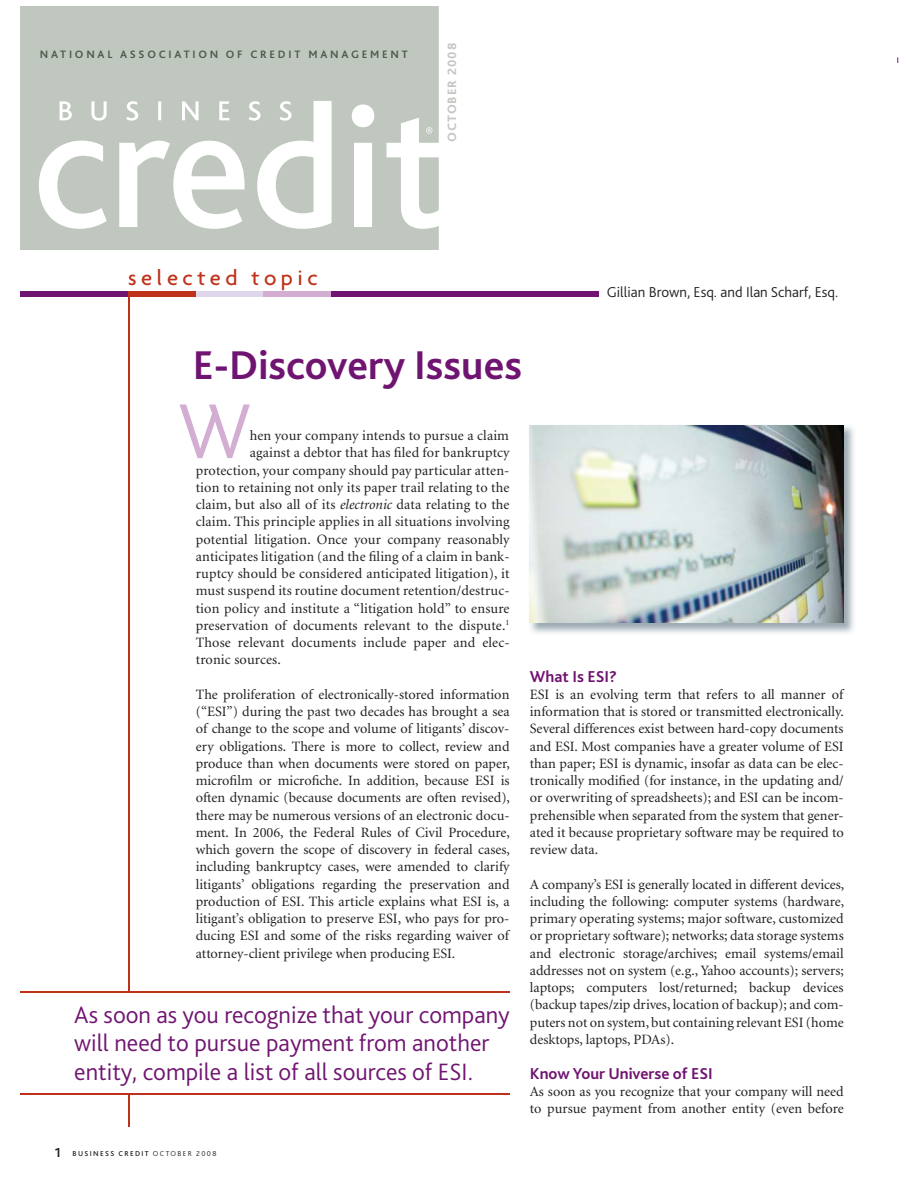
<style>
.page{position:relative;width:918px;height:1188px;background:#fff}
.page>*{position:absolute;margin:0;border:0;box-sizing:border-box;transform-origin:0 0}
.t1{font:700 42px "Bliss 2";color:#701471}
.t2{font:300 24.75px/28.5px "Bliss 2";color:#701471}
.t3{font:500 22.5px "Agenda";letter-spacing:.2em;color:#bf311a}
.t4{font:700 16.5px "Bliss 2";color:#701471}
.t5{font:300 15px "Bliss 2";color:#231f20}
.t6{font:14.25px/17.2px "Minion";letter-spacing:.01em;color:#231f20;text-align:justify}
.t7{font:800 12.75px "Bliss 2";letter-spacing:.08em;color:#c3c9c2}
.t8{font:700 11.25px "Bliss 2";letter-spacing:.245em;color:#4c5b4c}
.t9{font:500 7.5px "Bliss 2";letter-spacing:.18em;color:#231f20}
.s1{font-style:italic}
.s2{font-weight:700;font-size:13.5px}
.s3{font-weight:300}
</style>
<div class="page">
<div style="left:20px;top:292px;width:823px;height:5px;background:#701471"></div>
<div style="left:128px;top:292px;width:68px;height:5px;background:#bf311a"></div>
<div style="left:196px;top:292px;width:67px;height:5px;background:#dfd7eb"></div>
<div style="left:263px;top:292px;width:68px;height:5px;background:#d4aed2"></div>
<hr style="left:128px;top:292px;width:2px;height:835px;background:#bf311a">
<div style="left:600px;top:272px;width:244px;height:37px;background:#fff"></div>
<img style="left:529px;top:425px;width:325px;height:209px">
<img style="left:530px;top:425px;width:314px;height:198px">
<div style="left:20px;top:991px;width:490px;height:104px;background:#fff"></div>
<hr style="left:20px;top:991px;width:490px;height:1px;background:#bf311a">
<hr style="left:20px;top:1094px;width:490px;height:1px;background:#bf311a">
<svg style="left:20px;top:7px;width:419px;height:243px;fill:#c0c7bf"></svg>
<svg style="left:180px;top:405px;width:70px;height:53px"></svg>
<p class="t8" style="left:40px;top:50px;width:370px">NATIONAL ASSOCIATION OF CREDIT MANAGEMENT</p>
<p class="t7" style="left:447px;top:142px;width:101px;rotate:-90deg">OCTOBER 2008</p>
<h3 class="t3" style="left:128px;top:269px;width:191px">selected topic</h3>
<p class="t5" style="left:607px;top:287px;width:233px">Gillian Brown, Esq. and Ilan Scharf, Esq.</p>
<h1 class="t1" style="left:193px;top:349px;width:331px">E-Discovery Issues</h1>
<p class="t6" style="left:250px;top:428px;width:261px">hen your company intends to pursue a claim</p>
<p class="t6" style="left:250px;top:446px;width:261px">against a debtor that has filed for bankruptcy</p>
<p class="t6" style="left:196px;top:463px;width:315px">protection, your company should pay particular atten-</p>
<p class="t6" style="left:196px;top:480px;width:315px">tion to retaining not only its paper trail relating to the</p>
<p class="t6" style="left:196px;top:497px;width:315px">claim, but also all of its <span class="s1">electronic</span> data relating to the</p>
<p class="t6" style="left:196px;top:514px;width:315px">claim. This principle applies in all situations involving</p>
<p class="t6" style="left:196px;top:532px;width:315px">potential litigation. Once your company reasonably</p>
<p class="t6" style="left:196px;top:549px;width:315px">anticipates litigation (and the filing of a claim in bank-</p>
<p class="t6" style="left:196px;top:566px;width:315px">ruptcy should be considered anticipated litigation), it</p>
<p class="t6" style="left:196px;top:583px;width:315px">must suspend its routine document retention/destruc-</p>
<p class="t6" style="left:196px;top:601px;width:315px">tion policy and institute a “litigation hold” to ensure</p>
<p class="t6" style="left:196px;top:618px;width:315px">preservation of documents relevant to the dispute.<sup>1</sup></p>
<p class="t6" style="left:196px;top:635px;width:315px">Those relevant documents include paper and elec-</p>
<p class="t6" style="left:196px;top:653px;width:87px">tronic sources.</p>
<p class="t6" style="left:196px;top:687px;width:316px">The proliferation of electronically-stored information (“ESI”) during the past two decades has brought a sea of change to the scope and volume of litigants’ discov&shy;ery obligations. There is more to collect, review and produce than when documents were stored on paper, microfilm or microfiche. In addition, because ESI is often dynamic (because documents are often revised), there may be numerous versions of an electronic docu&shy;ment. In 2006, the Federal Rules of Civil Procedure, which govern the scope of discovery in federal cases, including bankruptcy cases, were amended to clarify litigants’ obligations regarding the preservation and production of ESI. This article explains what ESI is, a litigant’s obligation to preserve ESI, who pays for pro&shy;ducing ESI and some of the risks regarding waiver of attorney-client privilege when producing ESI.</p>
<h2 class="t2" style="left:74px;top:1003px;width:437px">As soon as you recognize that your company will need to pursue payment from another entity, compile a list of all sources of ESI.</h2>
<p class="t9" style="left:55px;top:1151px;width:163px"><span class="s2">1</span> BUSINESS CREDIT <span class="s3">OCTOBER 2008</span></p>
<p class="t4" style="left:530px;top:670px;width:89px">What Is ESI?</p>
<p class="t6" style="left:530px;top:687px;width:316px">ESI is an evolving term that refers to all manner of information that is stored or transmitted electronically.<br>Several differences exist between hard-copy documents and ESI. Most companies have a greater volume of ESI than paper; ESI is dynamic, insofar as data can be elec&shy;tronically modified (for instance, in the updating and/ or overwriting of spreadsheets); and ESI can be incom&shy;prehensible when separated from the system that gener&shy;ated it because proprietary software may be required to review data.</p>
<p class="t6" style="left:530px;top:877px;width:316px">A company’s ESI is generally located in different devices, including the following: computer systems (hardware, primary operating systems; major software, customized or proprietary software); networks; data storage systems and electronic storage/archives; email systems/email addresses not on system (e.g., Yahoo accounts); servers; laptops; computers lost/returned; backup devices (backup tapes/zip drives, location of backup); and com&shy;puters not on system, but containing relevant ESI (home desktops, laptops, PDAs).</p>
<p class="t4" style="left:530px;top:1067px;width:185px">Know Your Universe of ESI</p>
<p class="t6" style="left:530px;top:1084px;width:315px">As soon as you recognize that your company will need to pursue payment from another entity (even before</p>
</div>
